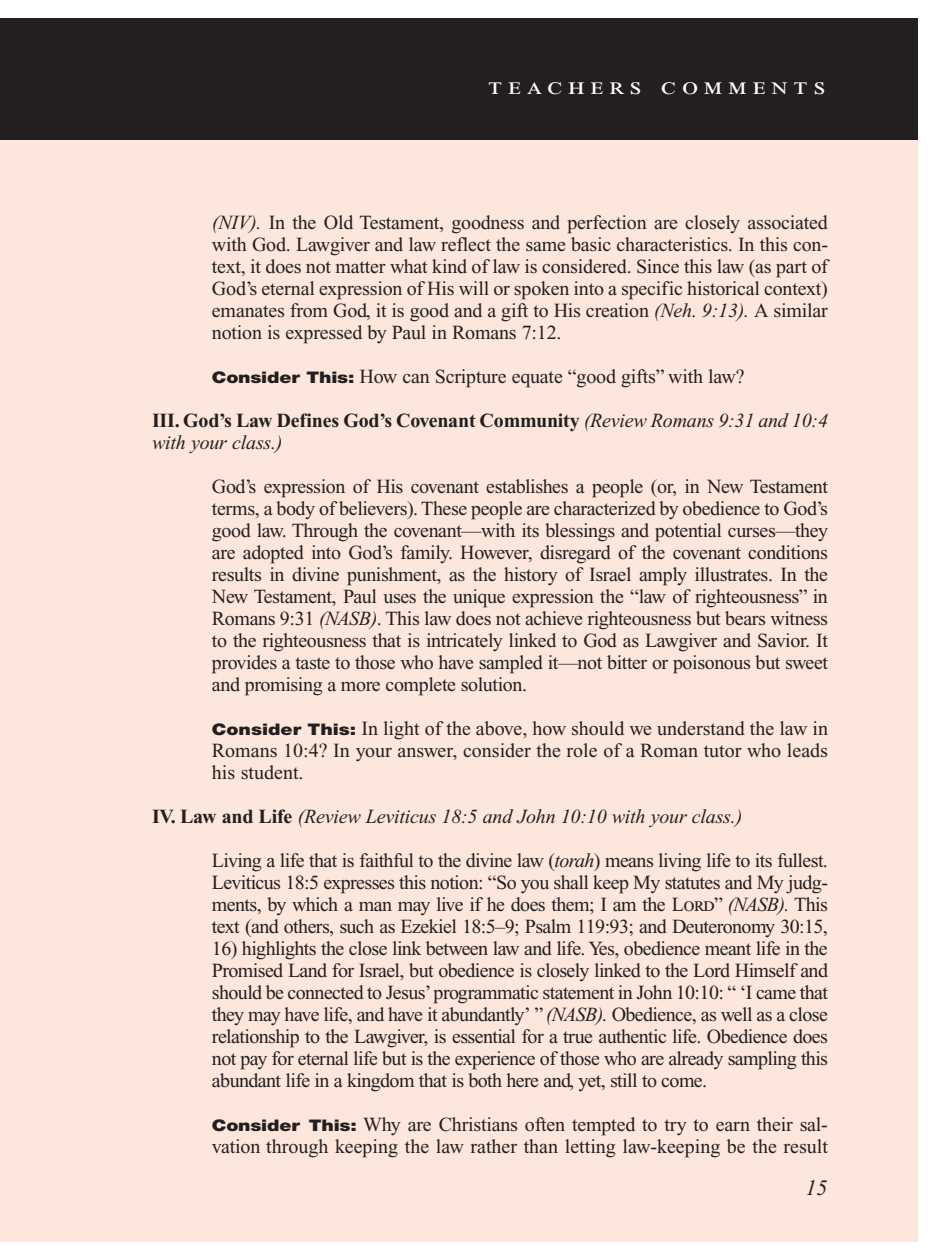
<style>
.page{position:relative;width:936px;height:1260px;background:#fff}
.page>*{position:absolute;margin:0;border:0;box-sizing:border-box;transform-origin:0 0}
.t1{font:24px "Times New Roman PS Std";letter-spacing:.2em;color:#fff;scale:1.2 1}
.PageNumbers{font:italic 22px "Times New Roman PS Std";color:#231f20}
.Objectives_Body_Text{font:20px/22px "Times New Roman PS Std";letter-spacing:-.02em;color:#231f20;text-align:justify}
.First_Line_Space_Tea{font:20px/22px "Times New Roman PS Std";color:#231f20;text-align:justify}
.Roman_Numeral_Sub_He{font:700 20px/22px "Times New Roman PS Std";letter-spacing:-.01em;color:#231f20}
.Roman_Numeral_Sub_He-2{font:italic 20px "Times New Roman PS Std";letter-spacing:-.01em;color:#231f20}
.s1{font-style:italic}
.s2{font-family:"Helvetica Neue LT Std";font-weight:900;font-size:16px}
.s3{font-weight:400;font-style:italic}
.s4{font-weight:700;font-style:normal}
</style>
<div class="page">
<div style="left:0;top:134px;width:918px;height:1108px;background:#fde7dc"></div>
<div style="left:36px;top:18px;width:882px;height:122px;background:#231f20"></div>
<div style="left:0;top:18px;width:36px;height:122px;background:#231f20"></div>
<p class="t1" style="left:488px;top:73px;width:283px">teachers comments</p>
<p class="Objectives_Body_Text" style="left:212px;top:211px;width:618px"><span class="s1">(NIV).</span> In the Old Testament, goodness and perfection are closely associated with God. Lawgiver and law reflect the same basic characteristics. In this con&shy;text, it does not matter what kind of law is considered. Since this law (as part of God’s eternal expression of His will or spoken into a specific historical context) emanates from God, it is good and a gift to His creation <span class="s1">(Neh. 9:13).</span> A similar notion is expressed by Paul in Romans 7:12.</p>
<p class="First_Line_Space_Tea" style="left:212px;top:365px;width:534px"><span class="s2">Consider This:</span> How can Scripture equate “good gifts” with law?</p>
<p class="Roman_Numeral_Sub_He" style="left:152px;top:409px;width:677px">III. God’s Law Defines God’s Covenant Community <span class="s3">(Review Romans 9:31 and 10:4 with your class.)</span></p>
<p class="Objectives_Body_Text" style="left:212px;top:475px;width:618px">God’s expression of His covenant establishes a people (or, in New Testament terms, a body of believers). These people are characterized by obedience to God’s good law. Through the covenant—with its blessings and potential curses—they are adopted into God’s family. However, disregard of the covenant conditions results in divine punishment, as the history of Israel amply illustrates. In the New Testament, Paul uses the unique expression the “law of righteousness” in Romans 9:31 <span class="s1">(NASB)</span>. This law does not achieve righteousness but bears witness to the righteousness that is intricately linked to God as Lawgiver and Savior. It provides a taste to those who have sampled it—not bitter or poisonous but sweet and promising a more complete solution.</p>
<p class="First_Line_Space_Tea" style="left:212px;top:717px;width:618px"><span class="s2">Consider This:</span> In light of the above, how should we understand the law in Romans 10:4? In your answer, consider the role of a Roman tutor who leads his student.</p>
<p class="Roman_Numeral_Sub_He-2" style="left:152px;top:805px;width:592px"><span class="s4">IV. Law and Life</span> (Review Leviticus 18:5 and John 10:10 with your class.)</p>
<p class="Objectives_Body_Text" style="left:212px;top:849px;width:618px">Living a life that is faithful to the divine law (<span class="s1">torah</span>) means living life to its fullest.<br>Leviticus 18:5 expresses this notion: “So you shall keep My statutes and My judg&shy;ments, by which a man may live if he does them; I am the Lord” <span class="s1">(NASB).</span> This text (and others, such as Ezekiel 18:5–9; Psalm 119:93; and Deuteronomy 30:15,</p>
<p class="Objectives_Body_Text" style="left:212px;top:937px;width:618px">16) highlights the close link between law and life. Yes, obedience meant life in the Promised Land for Israel, but obedience is closely linked to the Lord Himself and should be connected to Jesus’ programmatic statement in John 10:10: “ ‘I came that they may have life, and have it abundantly’ ” <span class="s1">(NASB).</span> Obedience, as well as a close relationship to the Lawgiver, is essential for a true authentic life. Obedience does not pay for eternal life but is the experience of those who are already sampling this abundant life in a kingdom that is both here and, yet, still to come.</p>
<p class="First_Line_Space_Tea" style="left:212px;top:1113px;width:617px"><span class="s2">Consider This:</span> Why are Christians often tempted to try to earn their sal&shy;vation through keeping the law rather than letting law-keeping be the result</p>
<p class="PageNumbers" style="left:805px;top:1176px;width:23px">15</p>
</div>
